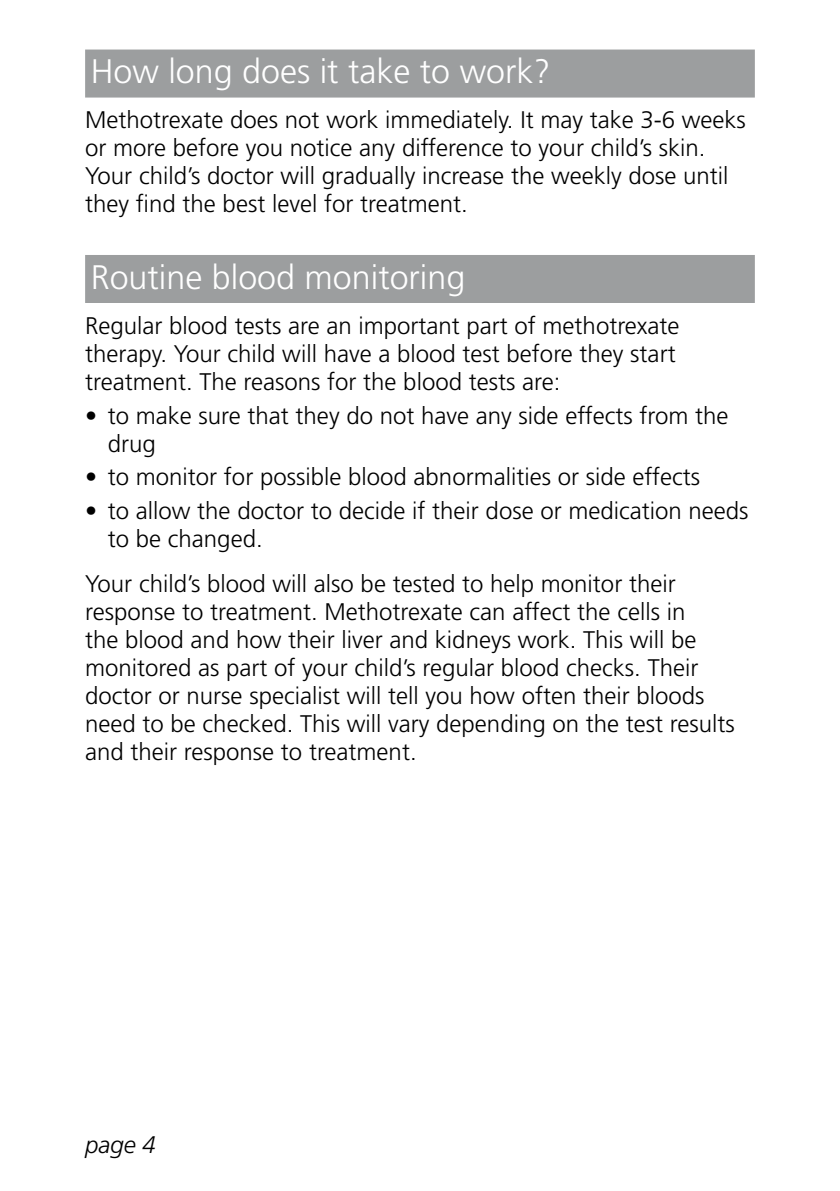
<style>
.page{position:relative;width:840px;height:1191px;background:#fff}
.page>*{position:absolute;margin:0;border:0;box-sizing:border-box;transform-origin:0 0}
.t1{font:300 34px "Frutiger";color:#fff}
.t2{font:300 24px/28px "Frutiger";color:#000}
.t3{font:italic 300 24px "Frutiger";color:#000}
</style>
<div class="page">
<div style="left:85px;top:50px;width:669px;height:48px;background:#9c9e9f"></div>
<div style="left:85px;top:255px;width:669px;height:48px;background:#9c9e9f"></div>
<h1 class="t1" style="left:91px;top:52px;width:461px">How long does it take to work?</h1>
<p class="t2" style="left:85px;top:106px;width:662px">Methotrexate does not work immediately. It may take 3-6 weeks or more before you notice any difference to your child’s skin.<br>Your child’s doctor will gradually increase the weekly dose until they find the best level for treatment.</p>
<h1 class="t1" style="left:91px;top:258px;width:376px">Routine blood monitoring</h1>
<p class="t2" style="left:85px;top:311px;width:595px">Regular blood tests are an important part of methotrexate therapy. Your child will have a blood test before they start treatment. The reasons for the blood tests are:</p>
<p class="t2" style="left:108px;top:401px;width:622px;text-indent:-23px">• to make sure that they do not have any side effects from the drug</p>
<p class="t2" style="left:85px;top:463px;width:616px">• to monitor for possible blood abnormalities or side effects</p>
<p class="t2" style="left:108px;top:496px;width:642px;text-indent:-23px">• to allow the doctor to decide if their dose or medication needs to be changed.</p>
<p class="t2" style="left:85px;top:569px;width:651px">Your child’s blood will also be tested to help monitor their response to treatment. Methotrexate can affect the cells in<br>the blood and how their liver and kidneys work. This will be monitored as part of your child’s regular blood checks. Their doctor or nurse specialist will tell you how often their bloods need to be checked. This will vary depending on the test results and their response to treatment.</p>
<p class="t3" style="left:85px;top:1131px;width:72px">page 4</p>
</div>
